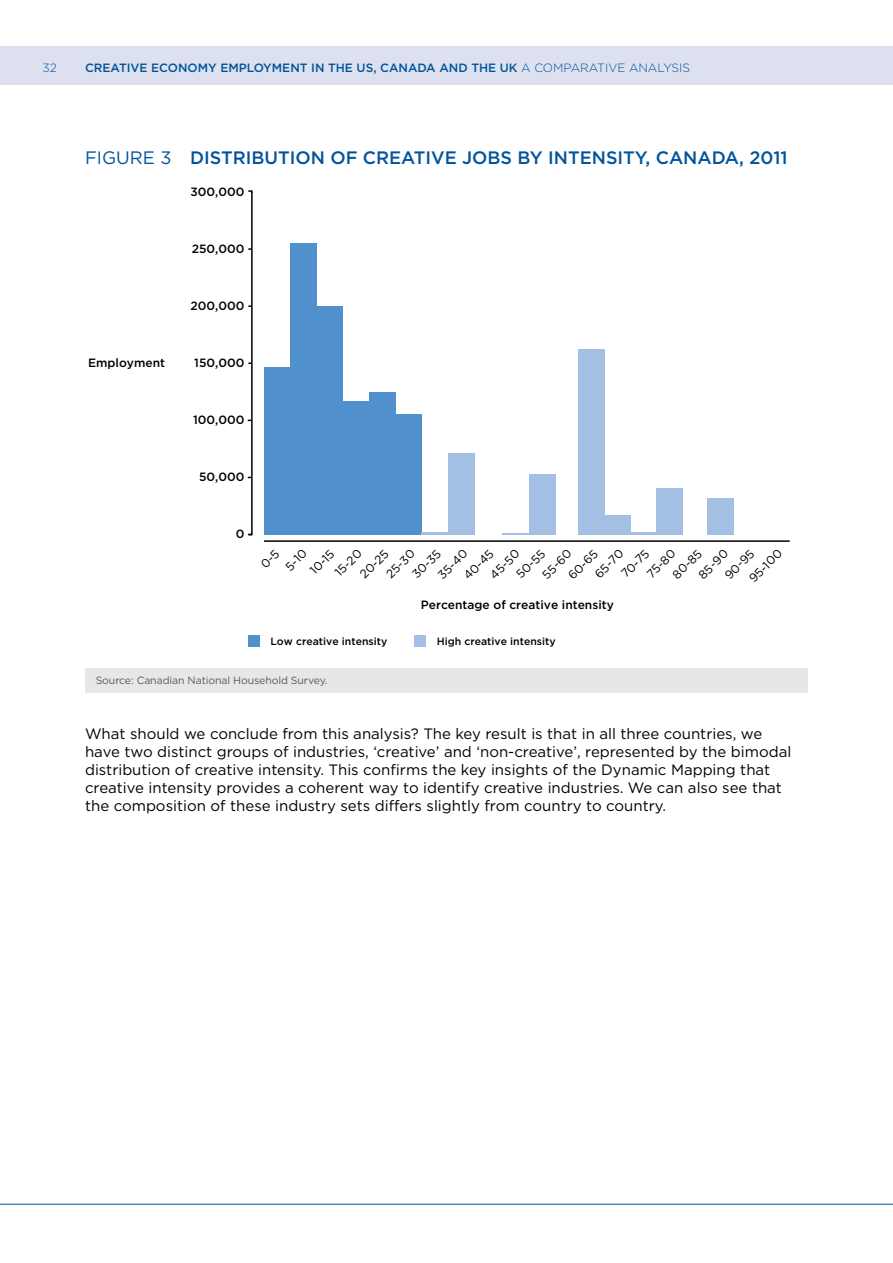
<style>
.page{position:relative;width:893px;height:1263px;background:#fff}
.page>*{position:absolute;margin:0;border:0;box-sizing:border-box;transform-origin:0 0}
.t1{font:500 18px "Gotham HTF";color:#00539b}
.t2{font:15px/18px "Gotham HTF";color:#000}
.t3{font:12px "Gotham HTF";color:#000}
.t4{font:500 12px "Gotham HTF";color:#000}
.t5{font:500 12px "Gotham HTF";color:#00539b}
.t6{font:300 12px "Gotham HTF";color:#00539b}
.t7{font:500 10.5px "Gotham HTF";color:#000}
.t8{font:10.5px "Gotham HTF";letter-spacing:-.01em;color:#58595b}
.s1{font-weight:300}
.s2{font-weight:400}
</style>
<div class="page">
<div style="left:0;top:47px;width:893px;height:38px;background:#dde1ef"></div>
<hr style="left:0;top:1204px;width:893px;height:1px;background:#00539b">
<div style="left:85px;top:668px;width:723px;height:25px;background:#e6e7e8"></div>
<hr style="left:264px;top:540px;width:526px;height:2px;background:#000">
<svg style="left:247px;top:190px;width:6px;height:346px"></svg>
<div style="left:264px;top:367px;width:26px;height:167px;background:#5091cd"></div>
<div style="left:290px;top:243px;width:27px;height:291px;background:#5091cd"></div>
<div style="left:316px;top:306px;width:27px;height:228px;background:#5091cd"></div>
<div style="left:343px;top:401px;width:26px;height:133px;background:#5091cd"></div>
<div style="left:369px;top:392px;width:26px;height:142px;background:#5091cd"></div>
<div style="left:395px;top:414px;width:27px;height:120px;background:#5091cd"></div>
<hr style="left:421px;top:532px;width:27px;height:2px;background:#a4bfe4">
<div style="left:448px;top:453px;width:26px;height:81px;background:#a4bfe4"></div>
<svg style="left:502px;top:533px;width:27px;height:1px"></svg>
<hr style="left:630px;top:532px;width:27px;height:2px;background:#a4bfe4">
<div style="left:604px;top:515px;width:27px;height:19px;background:#a4bfe4"></div>
<div style="left:578px;top:349px;width:26px;height:185px;background:#a4bfe4"></div>
<div style="left:656px;top:488px;width:27px;height:46px;background:#a4bfe4"></div>
<div style="left:708px;top:498px;width:26px;height:36px;background:#a4bfe4"></div>
<div style="left:415px;top:635px;width:11px;height:12px;background:#a4bfe4"></div>
<div style="left:248px;top:635px;width:12px;height:12px;background:#5091cd"></div>
<div style="left:529px;top:474px;width:26px;height:60px;background:#a4bfe4"></div>
<p class="t6" style="left:43px;top:61px;width:16px">32</p>
<p class="t5" style="left:85px;top:61px;width:607px">CREATIVE ECONOMY EMPLOYMENT IN THE US, CANADA AND THE UK <span class="s1">A COMPARATIVE ANALYSIS</span></p>
<p class="t1" style="left:85px;top:147px;width:704px"><span class="s2">FIGURE 3</span> DISTRIBUTION OF CREATIVE JOBS BY INTENSITY, CANADA, 2011</p>
<p class="t4" style="left:190px;top:185px;width:56px">300,000</p>
<p class="t4" style="left:192px;top:242px;width:54px">250,000</p>
<p class="t4" style="left:88px;top:356px;width:78px">Employment</p>
<p class="t4" style="left:190px;top:299px;width:56px">200,000</p>
<p class="t4" style="left:194px;top:356px;width:52px">150,000</p>
<p class="t4" style="left:193px;top:413px;width:53px">100,000</p>
<p class="t4" style="left:199px;top:470px;width:47px">50,000</p>
<p class="t4" style="left:236px;top:527px;width:10px">0</p>
<p class="t3" style="left:383px;top:572px;width:37px;rotate:-45deg">25-30</p>
<p class="t3" style="left:283px;top:564px;width:26px;rotate:-45deg">5-10</p>
<p class="t3" style="left:307px;top:567px;width:31px;rotate:-45deg">10-15</p>
<p class="t3" style="left:332px;top:569px;width:34px;rotate:-45deg">15-20</p>
<p class="t3" style="left:487px;top:572px;width:38px;rotate:-45deg">45-50</p>
<p class="t3" style="left:592px;top:571px;width:37px;rotate:-45deg">65-70</p>
<p class="t3" style="left:696px;top:572px;width:38px;rotate:-45deg">85-90</p>
<p class="t3" style="left:746px;top:576px;width:43px;rotate:-45deg">95-100</p>
<p class="t3" style="left:435px;top:572px;width:38px;rotate:-45deg">35-40</p>
<p class="t3" style="left:540px;top:572px;width:37px;rotate:-45deg">55-60</p>
<p class="t3" style="left:644px;top:572px;width:37px;rotate:-45deg">75-80</p>
<p class="t3" style="left:409px;top:572px;width:37px;rotate:-45deg">30-35</p>
<p class="t3" style="left:565px;top:572px;width:38px;rotate:-45deg">60-65</p>
<p class="t3" style="left:618px;top:571px;width:36px;rotate:-45deg">70-75</p>
<p class="t3" style="left:722px;top:572px;width:38px;rotate:-45deg">90-95</p>
<p class="t3" style="left:357px;top:571px;width:37px;rotate:-45deg">20-25</p>
<p class="t3" style="left:461px;top:573px;width:38px;rotate:-45deg">40-45</p>
<p class="t3" style="left:514px;top:572px;width:37px;rotate:-45deg">50-55</p>
<p class="t3" style="left:670px;top:572px;width:37px;rotate:-45deg">80-85</p>
<p class="t4" style="left:421px;top:598px;width:195px">Percentage of creative intensity</p>
<p class="t7" style="left:270px;top:635px;width:118px">Low creative intensity</p>
<p class="t7" style="left:437px;top:635px;width:121px">High creative intensity</p>
<p class="t8" style="left:96px;top:675px;width:233px">Source: Canadian National Household Survey.</p>
<p class="t2" style="left:85px;top:724px;width:708px">What should we conclude from this analysis? The key result is that in all three countries, we have two distinct groups of industries, ‘creative’ and ‘non-creative’, represented by the bimodal distribution of creative intensity. This confirms the key insights of the Dynamic Mapping that creative intensity provides a coherent way to identify creative industries. We can also see that the composition of these industry sets differs slightly from country to country.</p>
</div>
